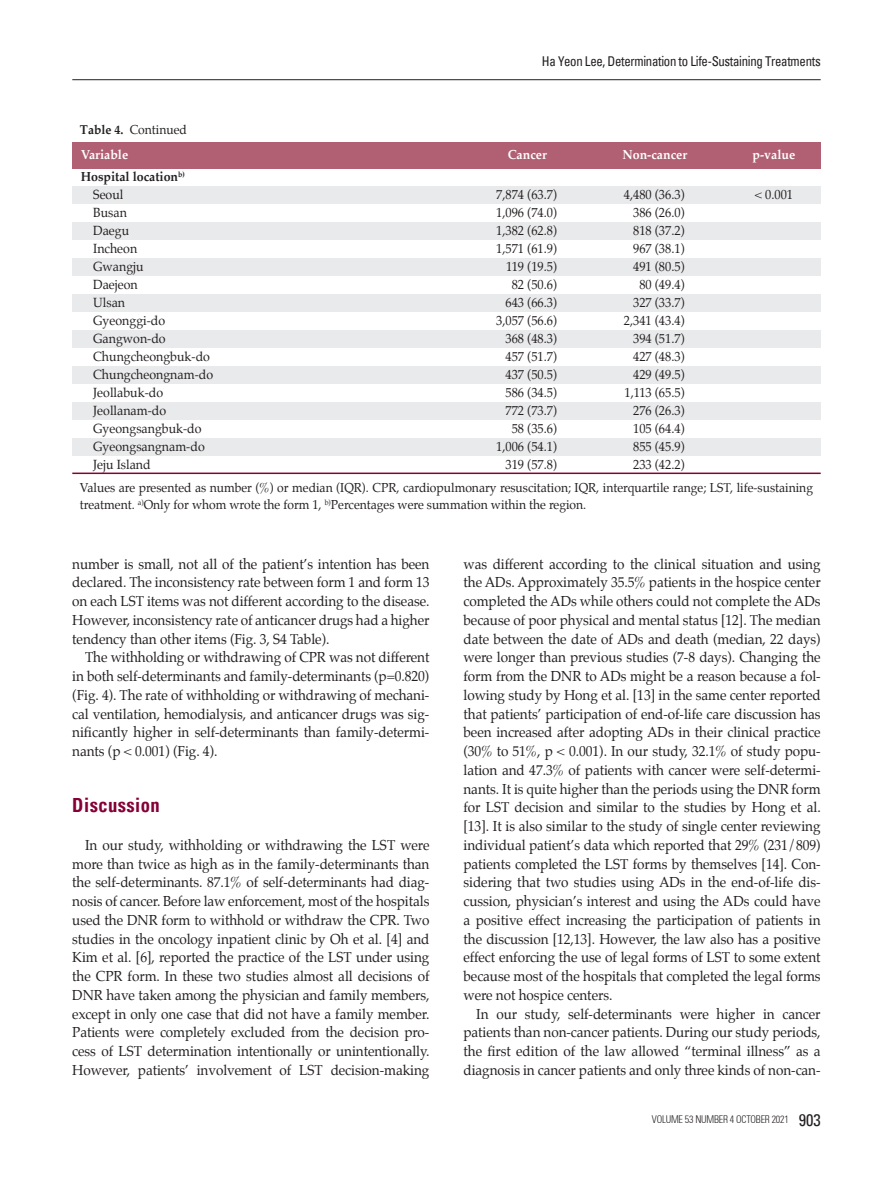
<style>
.page{position:relative;width:893px;height:1191px;background:#fff}
.page>*{position:absolute;margin:0;border:0;box-sizing:border-box;transform-origin:0 0}
.t1{font:700 condensed 19.5px "Univers";letter-spacing:.025em;color:#840037;scale:.95 1}
.t2{font:14.25px/18.8px "Palatino";letter-spacing:-.005em;color:#231f20;text-align:justify;scale:.95 1}
.t3{font:condensed 13.5px "Univers";letter-spacing:-.025em;color:#231f20;scale:.95 1}
.t4{font:13.05px "Palatino";color:#231f20;scale:.95 1}
.t5{font:700 13.05px "Palatino";color:#fff;scale:.95 1}
.t6{font:700 13.05px "Palatino";color:#231f20;scale:.95 1}
.t7{font:12.75px/17.2px "Palatino";color:#231f20;scale:.95 1}
.t8{font:300 condensed 10.5px "Univers";letter-spacing:-.02em;color:#231f20;scale:.95 1}
.s1{font-weight:700}
.s2{font-weight:400;font-size:16.5px}
</style>
<div class="page">
<hr style="left:72px;top:79px;width:749px;height:1px;background:#231f20">
<div style="left:72px;top:142px;width:749px;height:26px;background:#b06072"></div>
<div style="left:72px;top:186px;width:749px;height:17px;background:#e9eaeb"></div>
<div style="left:72px;top:330px;width:749px;height:17px;background:#e9eaeb"></div>
<div style="left:72px;top:222px;width:749px;height:17px;background:#e9eaeb"></div>
<div style="left:72px;top:366px;width:749px;height:17px;background:#e9eaeb"></div>
<div style="left:72px;top:258px;width:749px;height:17px;background:#e9eaeb"></div>
<div style="left:72px;top:402px;width:749px;height:17px;background:#e9eaeb"></div>
<div style="left:72px;top:294px;width:749px;height:17px;background:#e9eaeb"></div>
<div style="left:72px;top:438px;width:749px;height:17px;background:#e9eaeb"></div>
<hr style="left:72px;top:472px;width:749px;height:2px;background:#840037">
<p class="t3" style="left:542px;top:53px;width:295px">Ha Yeon Lee, Determination to Life-Sustaining Treatments</p>
<p class="t7" style="left:80px;top:121px;width:114px"><span class="s1">Table 4.</span> Continued</p>
<p class="t5" style="left:81px;top:143px;width:52px">Variable</p>
<p class="t5" style="left:508px;top:143px;width:43px">Cancer</p>
<p class="t5" style="left:622px;top:143px;width:70px">Non-cancer</p>
<p class="t5" style="left:753px;top:143px;width:46px">p-value</p>
<p class="t6" style="left:81px;top:166px;width:111px">Hospital location<sup>b)</sup></p>
<p class="t4" style="left:93px;top:184px;width:33px">Seoul</p>
<p class="t4" style="left:496px;top:184px;width:66px">7,874 (63.7)</p>
<p class="t4" style="left:624px;top:184px;width:66px">4,480 (36.3)</p>
<p class="t4" style="left:755px;top:184px;width:42px">&lt; 0.001</p>
<p class="t4" style="left:93px;top:202px;width:37px">Busan</p>
<p class="t4" style="left:496px;top:202px;width:66px">1,096 (74.0)</p>
<p class="t4" style="left:633px;top:202px;width:56px">386 (26.0)</p>
<p class="t4" style="left:93px;top:220px;width:40px">Daegu</p>
<p class="t4" style="left:496px;top:220px;width:66px">1,382 (62.8)</p>
<p class="t4" style="left:633px;top:220px;width:56px">818 (37.2)</p>
<p class="t4" style="left:93px;top:238px;width:48px">Incheon</p>
<p class="t4" style="left:496px;top:238px;width:66px">1,571 (61.9)</p>
<p class="t4" style="left:633px;top:238px;width:56px">967 (38.1)</p>
<p class="t4" style="left:93px;top:256px;width:55px">Gwangju</p>
<p class="t4" style="left:506px;top:256px;width:55px">119 (19.5)</p>
<p class="t4" style="left:633px;top:256px;width:56px">491 (80.5)</p>
<p class="t4" style="left:93px;top:274px;width:48px">Daejeon</p>
<p class="t4" style="left:512px;top:274px;width:49px">82 (50.6)</p>
<p class="t4" style="left:639px;top:274px;width:49px">80 (49.4)</p>
<p class="t4" style="left:93px;top:292px;width:35px">Ulsan</p>
<p class="t4" style="left:506px;top:292px;width:56px">643 (66.3)</p>
<p class="t4" style="left:633px;top:292px;width:56px">327 (33.7)</p>
<p class="t4" style="left:93px;top:310px;width:77px">Gyeonggi-do</p>
<p class="t4" style="left:496px;top:310px;width:66px">3,057 (56.6)</p>
<p class="t4" style="left:624px;top:310px;width:66px">2,341 (43.4)</p>
<p class="t4" style="left:93px;top:328px;width:78px">Gangwon-do</p>
<p class="t4" style="left:506px;top:328px;width:56px">368 (48.3)</p>
<p class="t4" style="left:633px;top:328px;width:56px">394 (51.7)</p>
<p class="t4" style="left:93px;top:346px;width:124px">Chungcheongbuk-do</p>
<p class="t4" style="left:506px;top:346px;width:56px">457 (51.7)</p>
<p class="t4" style="left:633px;top:346px;width:56px">427 (48.3)</p>
<p class="t4" style="left:93px;top:364px;width:128px">Chungcheongnam-do</p>
<p class="t4" style="left:506px;top:364px;width:56px">437 (50.5)</p>
<p class="t4" style="left:633px;top:364px;width:56px">429 (49.5)</p>
<p class="t4" style="left:93px;top:382px;width:75px">Jeollabuk-do</p>
<p class="t4" style="left:506px;top:382px;width:56px">586 (34.5)</p>
<p class="t4" style="left:624px;top:382px;width:65px">1,113 (65.5)</p>
<p class="t4" style="left:93px;top:400px;width:78px">Jeollanam-do</p>
<p class="t4" style="left:506px;top:400px;width:56px">772 (73.7)</p>
<p class="t4" style="left:633px;top:400px;width:56px">276 (26.3)</p>
<p class="t4" style="left:93px;top:418px;width:116px">Gyeongsangbuk-do</p>
<p class="t4" style="left:512px;top:418px;width:49px">58 (35.6)</p>
<p class="t4" style="left:633px;top:418px;width:56px">105 (64.4)</p>
<p class="t4" style="left:93px;top:436px;width:119px">Gyeongsangnam-do</p>
<p class="t4" style="left:496px;top:436px;width:66px">1,006 (54.1)</p>
<p class="t4" style="left:633px;top:436px;width:56px">855 (45.9)</p>
<p class="t4" style="left:93px;top:454px;width:62px">Jeju Island</p>
<p class="t4" style="left:506px;top:454px;width:56px">319 (57.8)</p>
<p class="t4" style="left:633px;top:454px;width:56px">233 (42.2)</p>
<p class="t7" style="left:80px;top:478px;width:773px">Values are presented as number (%) or median (IQR). CPR, cardiopulmonary resuscitation; IQR, interquartile range; LST, life-sustaining treatment. <sup>a)</sup>Only for whom wrote the form 1, <sup>b)</sup>Percentages were summation within the region.</p>
<p class="t2" style="left:72px;top:554px;width:378px">number is small, not all of the patient’s intention has been declared. The inconsistency rate between form 1 and form 13 on each LST items was not different according to the disease.<br>However, inconsistency rate of anticancer drugs had a higher tendency than other items (Fig. 3, S4 Table).</p>
<p class="t2" style="left:72px;top:648px;width:377px;text-indent:13px">The withholding or withdrawing of CPR was not different in both self-determinants and family-determinants (p=0.820) (Fig. 4). The rate of withholding or withdrawing of mechani&shy;cal ventilation, hemodialysis, and anticancer drugs was sig&shy;nificantly higher in self-determinants than family-determi&shy;nants (p &lt; 0.001) (Fig. 4).</p>
<p class="t1" style="left:72px;top:793px;width:94px">Discussion</p>
<p class="t2" style="left:72px;top:835px;width:378px;text-indent:13px">In our study, withholding or withdrawing the LST were more than twice as high as in the family-determinants than the self-determinants. 87.1% of self-determinants had diag&shy;nosis of cancer. Before law enforcement, most of the hospitals used the DNR form to withhold or withdraw the CPR. Two studies in the oncology inpatient clinic by Oh et al. [4] and Kim et al. [6], reported the practice of the LST under using the CPR form. In these two studies almost all decisions of DNR have taken among the physician and family members, except in only one case that did not have a family member.<br>Patients were completely excluded from the decision pro&shy;cess of LST determination intentionally or unintentionally.<br>However, patients’ involvement of LST decision-making</p>
<p class="t2" style="left:463px;top:554px;width:378px">was different according to the clinical situation and using the ADs. Approximately 35.5% patients in the hospice center completed the ADs while others could not complete the ADs because of poor physical and mental status [12]. The median date between the date of ADs and death (median, 22 days) were longer than previous studies (7-8 days). Changing the form from the DNR to ADs might be a reason because a fol&shy;lowing study by Hong et al. [13] in the same center reported that patients’ participation of end-of-life care discussion has been increased after adopting ADs in their clinical practice (30% to 51%, p &lt; 0.001). In our study, 32.1% of study popu&shy;lation and 47.3% of patients with cancer were self-determi&shy;nants. It is quite higher than the periods using the DNR form for LST decision and similar to the studies by Hong et al. [13]. It is also similar to the study of single center reviewing individual patient’s data which reported that 29% (231/809) patients completed the LST forms by themselves [14]. Con&shy;sidering that two studies using ADs in the end-of-life dis&shy;cussion, physician’s interest and using the ADs could have a positive effect increasing the participation of patients in the discussion [12,13]. However, the law also has a positive effect enforcing the use of legal forms of LST to some extent because most of the hospitals that completed the legal forms were not hospice centers.</p>
<p class="t2" style="left:463px;top:1004px;width:377px;text-indent:13px">In our study, self-determinants were higher in cancer patients than non-cancer patients. During our study periods, the first edition of the law allowed “terminal illness” as a diagnosis in cancer patients and only three kinds of non-can-</p>
<p class="t8" style="left:652px;top:1113px;width:179px">VOLUME 53 NUMBER 4 OCTOBER 2021 <span class="s2">903</span></p>
</div>
